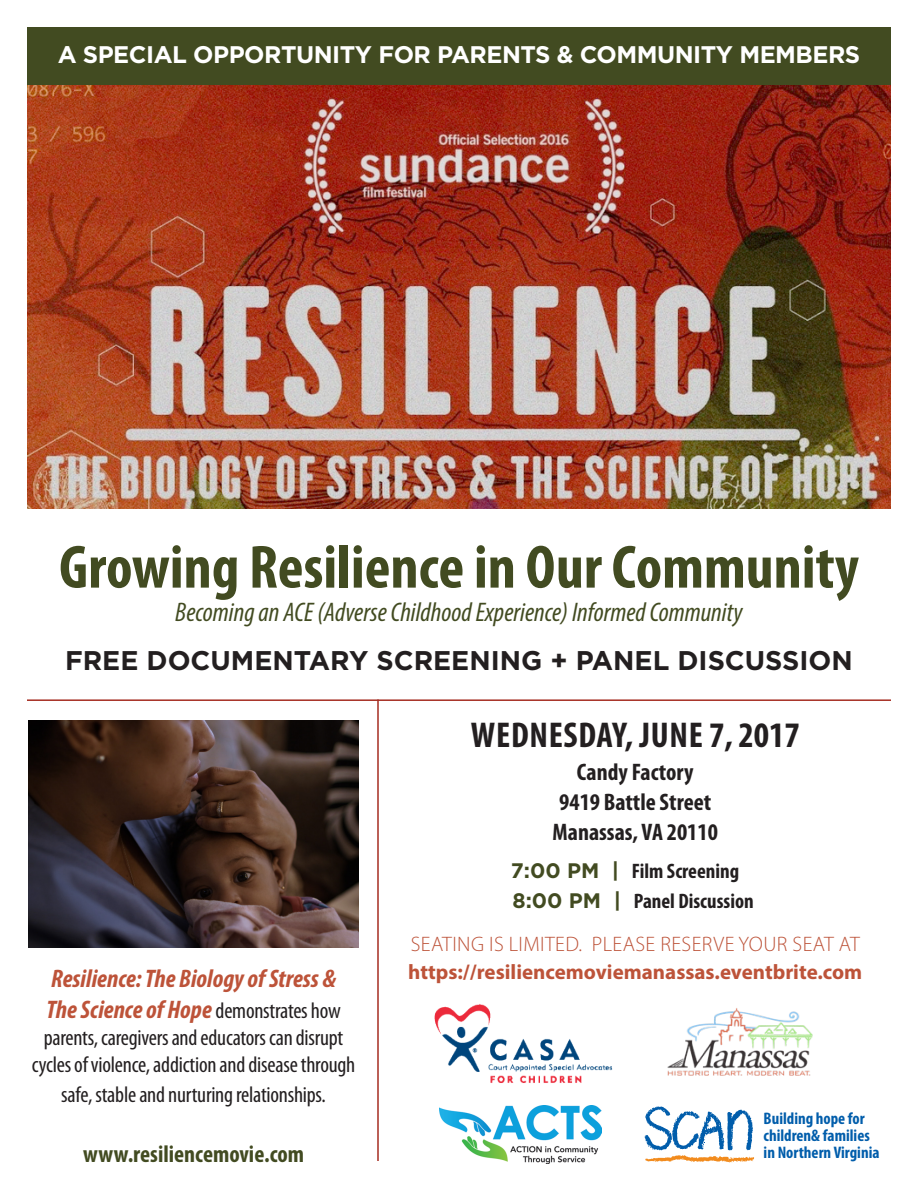
<style>
.page{position:relative;width:918px;height:1188px;background:#fff}
.page>*{position:absolute;margin:0;border:0;box-sizing:border-box;transform-origin:0 0}
.t1{font:700 condensed 61.5px "Myriad Pro";color:#424b21}
.t2{font:700 condensed 36px "Myriad Pro";letter-spacing:.02em;color:#231f20}
.t3{font:italic condensed 27px "Myriad Pro";color:#424b21}
.t4{font:700 27px "Gotham";color:#231f20}
.t5{font:italic 700 condensed 25.5px/30.6px "Myriad Pro";color:#bd5339}
.t6{font:700 24px "Gotham";letter-spacing:-.02em;color:#fff}
.t7{font:700 condensed 24px "Myriad Pro";color:#231f20}
.t8{font:700 condensed 24px "Myriad Pro";color:#424b21}
.t9{font:condensed 22.5px/27px "Myriad Pro";letter-spacing:-.01em;color:#231f20;text-align:center}
.t10{font:700 21px "Myriad Pro";color:#bd5339}
.t11{font:700 condensed 21px "Myriad Pro";color:#231f20}
.t12{font:300 21px "Myriad Pro";letter-spacing:.02em;color:#bd5339}
.t13{font:700 condensed 16.8px "Myriad Pro";color:#015dab}
.s1{font-weight:400;font-style:normal;font-size:22.5px;color:#231f20}
.s2{font-family:"Gotham";font-stretch:normal;color:#424b21}
</style>
<div class="page">
<img style="left:27px;top:84px;width:864px;height:425px">
<div style="left:27px;top:27px;width:864px;height:57px;background:#424b21"></div>
<hr style="left:27px;top:699px;width:864px;height:2px;background:#a52d21">
<hr style="left:377px;top:699px;width:2px;height:462px;background:#a52d21">
<img style="left:28px;top:720px;width:331px;height:228px">
<img style="left:667px;top:1008px;width:146px;height:68px">
<img style="left:434px;top:1004px;width:179px;height:79px">
<svg style="left:644px;top:1106px;width:110px;height:57px"></svg>
<img style="left:440px;top:1106px;width:161px;height:58px">
<p class="t6" style="left:58px;top:39px;width:804px">A SPECIAL OPPORTUNITY FOR PARENTS &amp; COMMUNITY MEMBERS</p>
<p class="t1" style="left:59px;top:529px;width:801px">Growing Resilience in Our Community</p>
<p class="t3" style="left:175px;top:595px;width:569px">Becoming an ACE (Adverse Childhood Experience) Informed Community</p>
<p class="t4" style="left:65px;top:643px;width:789px">FREE DOCUMENTARY SCREENING + PANEL DISCUSSION</p>
<p class="t5" style="left:46px;top:963px;width:296px">Resilience: The Biology of Stress &amp;<br>The Science of Hope <span class="s1">demonstrates how</span></p>
<p class="t9" style="left:32px;top:1024px;width:325px">parents, caregivers and educators can disrupt cycles of violence, addiction and disease through</p>
<p class="t9" style="left:61px;top:1081px;width:266px">safe, stable and nurturing relationships.</p>
<p class="t8" style="left:83px;top:1139px;width:223px">www.resiliencemovie.com</p>
<p class="t2" style="left:471px;top:713px;width:330px">WEDNESDAY, JUNE 7, 2017</p>
<p class="t7" style="left:577px;top:757px;width:118px">Candy Factory</p>
<p class="t7" style="left:559px;top:787px;width:153px">9419 Battle Street</p>
<p class="t7" style="left:553px;top:817px;width:167px">Manassas, VA 20110</p>
<p class="t11" style="left:511px;top:858px;width:230px"><span class="s2">7:00 PM |</span> Film Screening</p>
<p class="t11" style="left:513px;top:888px;width:243px"><span class="s2">8:00 PM |</span> Panel Discussion</p>
<p class="t12" style="left:411px;top:931px;width:451px">SEATING IS LIMITED. PLEASE RESERVE YOUR SEAT AT</p>
<p class="t10" style="left:408px;top:959px;width:456px">https://resiliencemoviemanassas.eventbrite.com</p>
<p class="t13" style="left:764px;top:1108px;width:103px">Building hope for</p>
<p class="t13" style="left:764px;top:1125px;width:108px">children&amp; families</p>
<p class="t13" style="left:764px;top:1141px;width:117px">in Northern Virginia</p>
</div>
